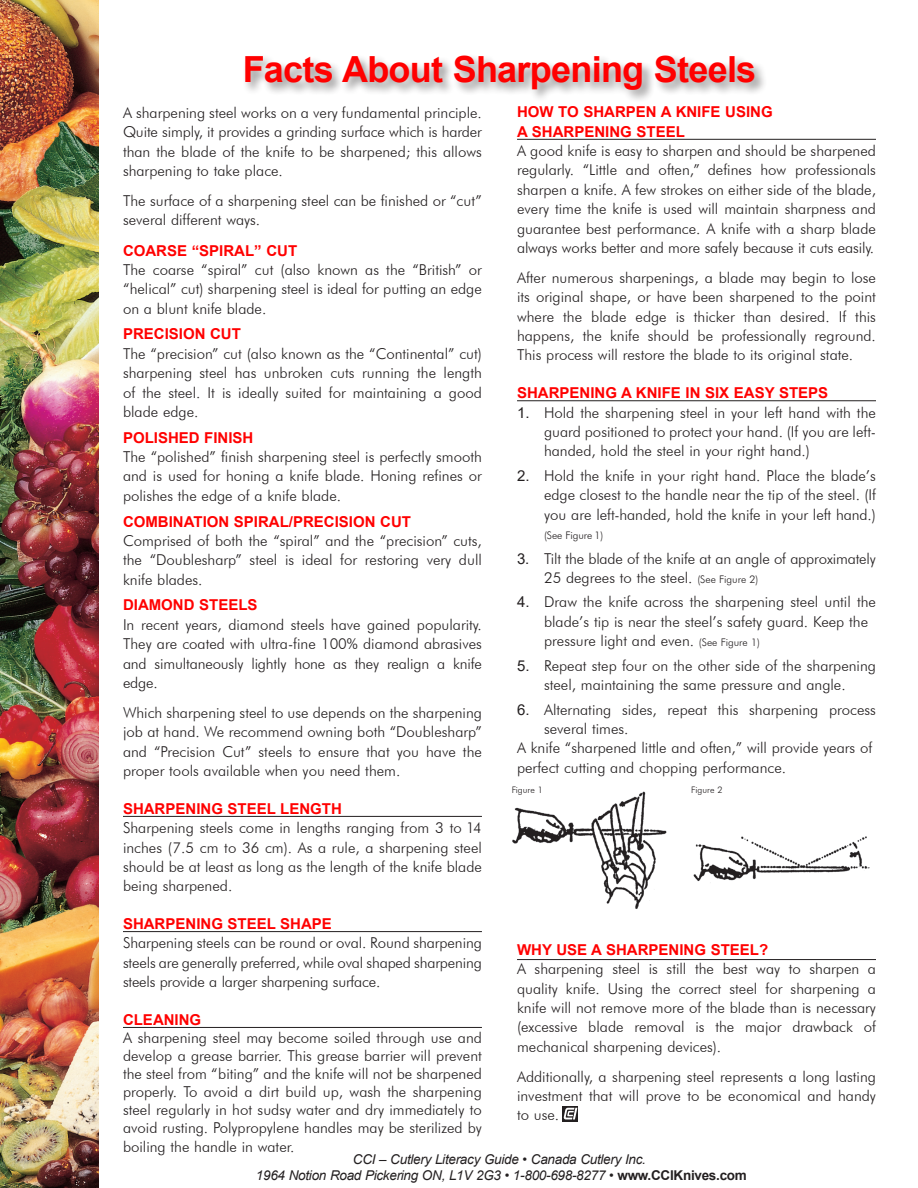
<style>
.page{position:relative;width:918px;height:1188px;background:#fff}
.page>*{position:absolute;margin:0;border:0;box-sizing:border-box;transform-origin:0 0}
.t1{font:700 36px "Arial";letter-spacing:-.02em;color:#f00}
.new_body{font:300 15px/19.4px "Futura BT";color:#231f20;text-align:justify}
.new_title{font:700 15px "Arial";color:#f00}
.t2{font:italic 13.5px "Arial";letter-spacing:-.02em;color:#231f20}
.t3{font:300 10.5px "Futura BT";letter-spacing:-.005em;color:#231f20}
.new_body-2{font:300 9px "Futura BT";color:#231f20}
.s1{font-family:"Arial";font-weight:400}
.s2{font-size:10.5px}
.s3{font-weight:700;font-style:normal}
</style>
<div class="page">
<hr style="left:123px;top:816px;width:359px;height:1px;background:#231f20">
<hr style="left:123px;top:931px;width:359px;height:1px;background:#231f20">
<hr style="left:123px;top:1027px;width:359px;height:1px;background:#231f20">
<hr style="left:517px;top:139px;width:359px;height:1px;background:#231f20">
<hr style="left:517px;top:400px;width:359px;height:1px;background:#231f20">
<hr style="left:517px;top:959px;width:359px;height:1px;background:#231f20">
<div style="left:243px;top:53px;width:525px;height:50px;background:#231f20;opacity:.5"></div>
<img style="left:512px;top:791px;width:358px;height:118px">
<svg style="left:563px;top:1106px;width:15px;height:15px"></svg>
<svg style="left:563px;top:1108px;width:14px;height:11px"></svg>
<img style="left:0;top:0;width:99px;height:1188px">
<p class="t1" style="left:243px;top:44px;width:515px">Facts About Sharpening Steels</p>
<p class="new_body" style="left:123px;top:103px;width:360px">A sharpening steel works on a very fundamental principle.<br>Quite simply, it provides a grinding surface which is harder than the blade of the knife to be sharpened; this allows sharpening to take place.</p>
<p class="new_body" style="left:123px;top:191px;width:360px">The surface of a sharpening steel can be finished or “cut” several different ways.</p>
<p class="new_title" style="left:123px;top:240px;width:176px">COARSE “SPIRAL” CUT</p>
<p class="new_body" style="left:123px;top:260px;width:360px">The coarse “spiral” cut (also known as the “British” or “helical” cut) sharpening steel is ideal for putting an edge on a blunt knife blade.</p>
<p class="new_title" style="left:123px;top:324px;width:119px">PRECISION CUT</p>
<p class="new_body" style="left:123px;top:344px;width:360px">The “precision” cut (also known as the “Continental” cut) sharpening steel has unbroken cuts running the length of the steel. It is ideally suited for maintaining a good blade edge.</p>
<p class="new_title" style="left:123px;top:427px;width:132px">POLISHED FINISH</p>
<p class="new_body" style="left:123px;top:447px;width:360px">The “polished” finish sharpening steel is perfectly smooth and is used for honing a knife blade. Honing refines or polishes the edge of a knife blade.</p>
<p class="new_title" style="left:123px;top:511px;width:290px">COMBINATION SPIRAL/PRECISION CUT</p>
<p class="new_body" style="left:123px;top:531px;width:360px">Comprised of both the “spiral” and the “precision” cuts, the “Doublesharp” steel is ideal for restoring very dull knife blades.</p>
<p class="new_title" style="left:123px;top:595px;width:136px">DIAMOND STEELS</p>
<p class="new_body" style="left:123px;top:615px;width:360px">In recent years, diamond steels have gained popularity.<br>They are coated with ultra-fine 100% diamond abrasives and simultaneously lightly hone as they realign a knife edge.</p>
<p class="new_body" style="left:123px;top:703px;width:360px">Which sharpening steel to use depends on the sharpening job at hand. We recommend owning both “Doublesharp” and “Precision Cut” steels to ensure that you have the proper tools available when you need them.</p>
<p class="new_title" style="left:123px;top:798px;width:220px">SHARPENING STEEL LENGTH</p>
<p class="new_body" style="left:123px;top:818px;width:360px">Sharpening steels come in lengths ranging from 3 to 14 inches (7.5 cm to 36 cm). As a rule, a sharpening steel should be at least as long as the length of the knife blade being sharpened.</p>
<p class="new_title" style="left:123px;top:913px;width:210px">SHARPENING STEEL SHAPE</p>
<p class="new_body" style="left:123px;top:933px;width:360px">Sharpening steels can be round or oval. Round sharpening steels are generally preferred, while oval shaped sharpening</p>
<p class="new_body" style="left:123px;top:972px;width:259px">steels provide a larger sharpening surface.</p>
<p class="new_title" style="left:123px;top:1009px;width:80px">CLEANING</p>
<p class="new_body" style="left:123px;top:1028px;width:360px;line-height:18px">A sharpening steel may become soiled through use and develop a grease barrier. This grease barrier will prevent the steel from “biting” and the knife will not be sharpened properly. To avoid a dirt build up, wash the sharpening steel regularly in hot sudsy water and dry immediately to avoid rusting. Polypropylene handles may be sterilized by</p>
<p class="new_body" style="left:123px;top:1137px;width:173px">boiling the handle in water.</p>
<p class="new_title" style="left:517px;top:102px;width:257px">HOW TO SHARPEN A KNIFE USING</p>
<p class="new_title" style="left:517px;top:121px;width:169px">A SHARPENING STEEL</p>
<p class="new_body" style="left:517px;top:141px;width:360px">A good knife is easy to sharpen and should be sharpened regularly. “Little and often,” defines how professionals sharpen a knife. A few strokes on either side of the blade, every time the knife is used will maintain sharpness and guarantee best performance. A knife with a sharp blade always works better and more safely because it cuts easily.</p>
<p class="new_body" style="left:517px;top:268px;width:360px">After numerous sharpenings, a blade may begin to lose its original shape, or have been sharpened to the point where the blade edge is thicker than desired. If this happens, the knife should be professionally reground.<br>This process will restore the blade to its original state.</p>
<p class="new_title" style="left:517px;top:382px;width:313px">SHARPENING A KNIFE IN SIX EASY STEPS</p>
<p class="new_body" style="left:517px;top:402px;width:360px"><span class="s1">1.</span> Hold the sharpening steel in your left hand with the</p>
<p class="new_body" style="left:544px;top:422px;width:333px">guard positioned to protect your hand. (If you are left&shy;handed, hold the steel in your right hand.)</p>
<p class="new_body" style="left:517px;top:466px;width:360px"><span class="s1">2.</span> Hold the knife in your right hand. Place the blade’s</p>
<p class="new_body" style="left:544px;top:485px;width:334px">edge closest to the handle near the tip of the steel. (If you are left-handed, hold the knife in your left hand.)</p>
<p class="t3" style="left:544px;top:529px;width:61px">(See Figure 1)</p>
<p class="new_body" style="left:517px;top:548px;width:360px"><span class="s1">3.</span> Tilt the blade of the knife at an angle of approximately</p>
<p class="new_body" style="left:544px;top:568px;width:216px">25 degrees to the steel. <span class="s2">(See Figure 2)</span></p>
<p class="new_body" style="left:517px;top:592px;width:360px"><span class="s1">4.</span> Draw the knife across the sharpening steel until the</p>
<p class="new_body" style="left:544px;top:612px;width:326px">blade’s tip is near the steel’s safety guard. Keep the pressure light and even. <span class="s2">(See Figure 1)</span></p>
<p class="new_body" style="left:517px;top:656px;width:360px"><span class="s1">5.</span> Repeat step four on the other side of the sharpening</p>
<p class="new_body" style="left:544px;top:675px;width:303px">steel, maintaining the same pressure and angle.</p>
<p class="new_body" style="left:517px;top:700px;width:360px"><span class="s1">6.</span> Alternating sides, repeat this sharpening process</p>
<p class="new_body" style="left:544px;top:719px;width:86px">several times.</p>
<p class="new_body" style="left:517px;top:738px;width:357px">A knife “sharpened little and often,” will provide years of</p>
<p class="new_body" style="left:517px;top:758px;width:271px">perfect cutting and chopping performance.</p>
<p class="new_body-2" style="left:512px;top:784px;width:33px">Figure 1</p>
<p class="new_body-2" style="left:691px;top:784px;width:33px">Figure 2</p>
<p class="new_title" style="left:517px;top:939px;width:253px">WHY USE A SHARPENING STEEL?</p>
<p class="new_body" style="left:517px;top:959px;width:360px">A sharpening steel is still the best way to sharpen a quality knife. Using the correct steel for sharpening a knife will not remove more of the blade than is necessary (excessive blade removal is the major drawback of mechanical sharpening devices).</p>
<p class="new_body" style="left:517px;top:1067px;width:360px">Additionally, a sharpening steel represents a long lasting investment that will prove to be economical and handy to use.</p>
<p class="t2" style="left:353px;top:1150px;width:295px">CCI – Cutlery Literacy Guide • Canada Cutlery Inc.</p>
<p class="t2" style="left:256px;top:1167px;width:492px">1964 Notion Road Pickering ON, L1V 2G3 • 1-800-698-8277 • <span class="s3">www.CCIKnives.com</span></p>
</div>
